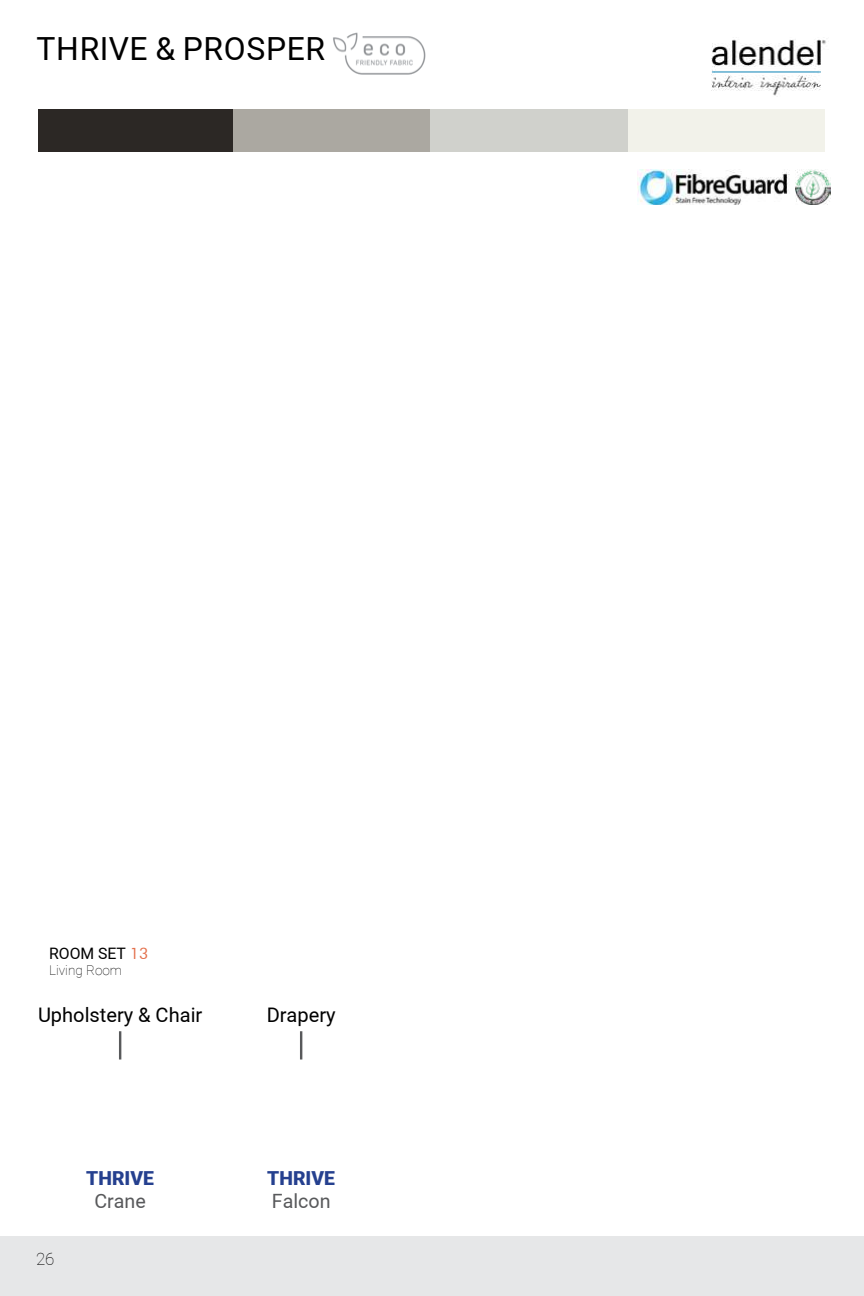
<style>
.page{position:relative;width:864px;height:1296px;background:#fff}
.page>*{position:absolute;margin:0;border:0;box-sizing:border-box;transform-origin:0 0}
.t1{font:31.8px "Araboto";letter-spacing:.02em;color:#000}
.t2{font:20px "Araboto";color:#000}
.t3{font:19.6px "Araboto";color:#58595b}
.t4{font:900 19.4px "Araboto";color:#25408f}
.t5{font:100 17px "Araboto";color:#000}
.t6{font:15.8px "Araboto";color:#000}
.t7{font:100 13.6px "Araboto";color:#000}
.s1{font-family:"Futura BT";color:#e4714d}
</style>
<div class="page">
<img style="left:711px;top:39px;width:115px;height:57px">
<img style="left:333px;top:32px;width:93px;height:43px">
<div style="left:0;top:1236px;width:864px;height:60px;background:#e6e7e8"></div>
<div style="left:38px;top:109px;width:198px;height:42px;background:#2c2825"></div>
<div style="left:233px;top:109px;width:198px;height:42px;background:#aba8a1"></div>
<div style="left:627px;top:109px;width:198px;height:42px;background:#f2f2ea"></div>
<div style="left:430px;top:109px;width:198px;height:42px;background:#d0d1cc"></div>
<hr style="left:119px;top:1031px;width:2px;height:29px;background:#58595b">
<hr style="left:300px;top:1031px;width:2px;height:29px;background:#58595b">
<img style="left:796px;top:170px;width:34px;height:34px">
<img style="left:638px;top:170px;width:151px;height:35px">
<h1 class="t1" style="left:36px;top:26px;width:290px">THRIVE &amp; PROSPER</h1>
<p class="t6" style="left:49px;top:942px;width:101px">ROOM SET <span class="s1">13</span></p>
<p class="t7" style="left:49px;top:961px;width:74px">Living Room</p>
<p class="t2" style="left:38px;top:1001px;width:166px">Upholstery &amp; Chair</p>
<p class="t5" style="left:36px;top:1247px;width:20px">26</p>
<p class="t4" style="left:86px;top:1164px;width:69px">THRIVE</p>
<p class="t3" style="left:94px;top:1188px;width:53px">Crane</p>
<p class="t2" style="left:267px;top:1001px;width:70px">Drapery</p>
<p class="t4" style="left:267px;top:1164px;width:69px">THRIVE</p>
<p class="t3" style="left:272px;top:1188px;width:60px">Falcon</p>
</div>
